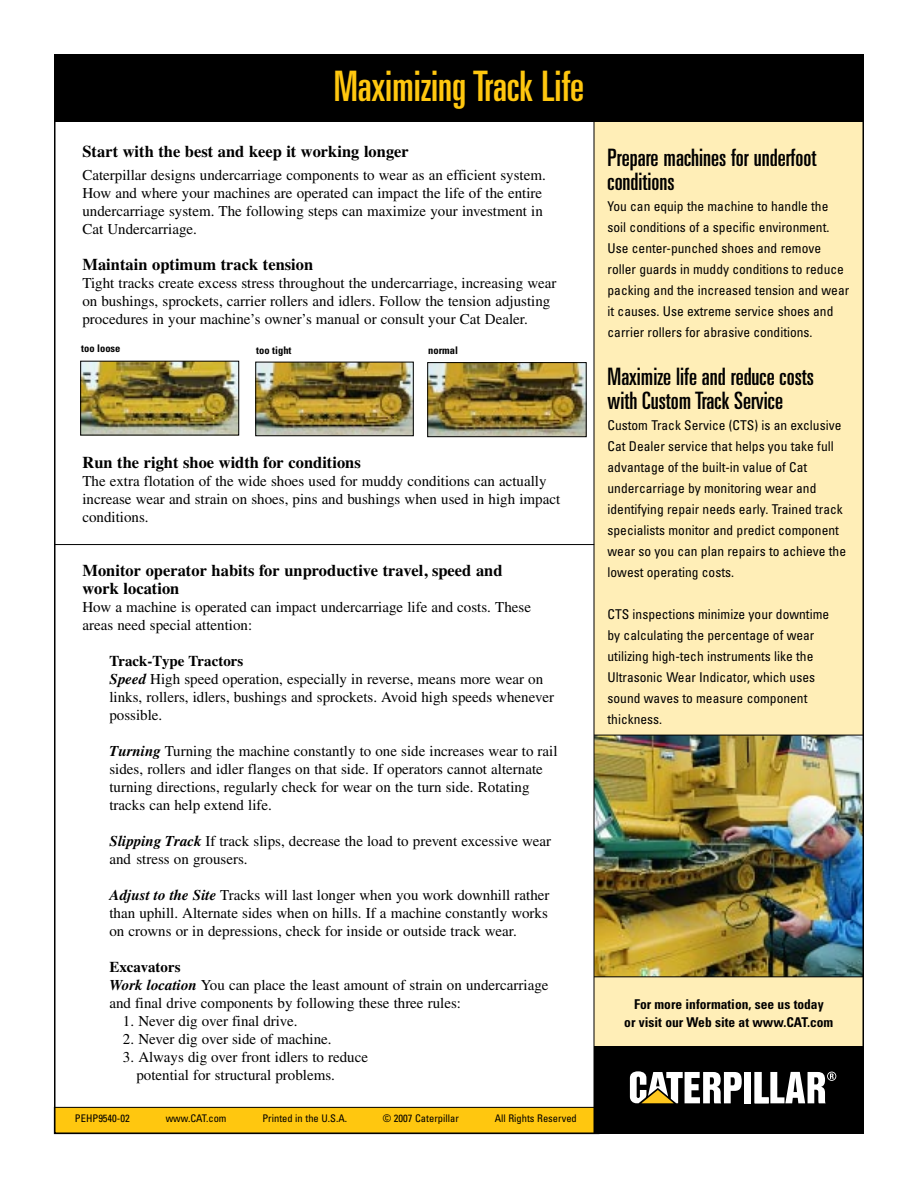
<style>
.page{position:relative;width:918px;height:1188px;background:#fff}
.page>*{position:absolute;margin:0;border:0;box-sizing:border-box;transform-origin:0 0}
.t1{font:ultra-condensed 42px "Univers";color:#ffc70f}
.t2{font:ultra-condensed 24px/24px "Univers";color:#000}
.t3{font:700 16.5px/18px "Times";color:#000}
.t4{font:15px/18px "Times";color:#000}
.t5{font:condensed 13.5px/21px "Univers";color:#000}
.t6{font:700 condensed 13.5px/18px "Univers";color:#000;text-align:center}
.t7{font:condensed 10.5px "Univers";color:#000}
.t8{font:700 condensed 10.5px "Univers";color:#000}
.s1{font-weight:700}
.s2{font-weight:700;font-style:italic}
</style>
<div class="page">
<div style="left:594px;top:117px;width:270px;height:933px;background:#ffeeb7"></div>
<div style="left:54px;top:1107px;width:545px;height:27px;background:#ffc70f"></div>
<div style="left:54px;top:1107px;width:545px;height:27px;border:1px solid #000"></div>
<div style="left:594px;top:1046px;width:270px;height:88px;background:#000"></div>
<div style="left:744px;top:1072px;width:7px;height:31px;background:#fff"></div>
<svg style="left:630px;top:1071px;width:112px;height:32px"></svg>
<svg style="left:755px;top:1072px;width:81px;height:31px"></svg>
<div style="left:54px;top:54px;width:810px;height:67px;background:#000"></div>
<img style="left:595px;top:736px;width:266px;height:240px">
<hr style="left:594px;top:735px;width:270px;height:1px;background:#000">
<hr style="left:594px;top:976px;width:270px;height:1px;background:#000">
<img style="left:82px;top:363px;width:155px;height:70px">
<div style="left:80px;top:361px;width:159px;height:74px;border:1px solid #000"></div>
<img style="left:257px;top:364px;width:155px;height:70px">
<div style="left:255px;top:362px;width:159px;height:74px;border:1px solid #000"></div>
<img style="left:429px;top:364px;width:156px;height:71px">
<div style="left:427px;top:362px;width:160px;height:75px;border:1px solid #000"></div>
<hr style="left:54px;top:544px;width:540px;height:1px;background:#000">
<hr style="left:594px;top:118px;width:1px;height:1016px;background:#000">
<h1 class="t1" style="left:334px;top:71px;width:252px">Maximizing Track Life</h1>
<p class="t3" style="left:82px;top:144px;width:328px">Start with the best and keep it working longer</p>
<p class="t4" style="left:82px;top:168px;width:465px">Caterpillar designs undercarriage components to wear as an efficient system.<br>How and where your machines are operated can impact the life of the entire undercarriage system. The following steps can maximize your investment in Cat Undercarriage.</p>
<p class="t3" style="left:82px;top:257px;width:232px">Maintain optimum track tension</p>
<p class="t4" style="left:82px;top:276px;width:476px">Tight tracks create excess stress throughout the undercarriage, increasing wear on bushings, sprockets, carrier rollers and idlers. Follow the tension adjusting procedures in your machine’s owner’s manual or consult your Cat Dealer.</p>
<p class="t8" style="left:81px;top:345px;width:41px">too loose</p>
<p class="t8" style="left:256px;top:347px;width:37px">too tight</p>
<p class="t8" style="left:428px;top:346px;width:31px">normal</p>
<p class="t3" style="left:82px;top:455px;width:280px">Run the right shoe width for conditions</p>
<p class="t4" style="left:82px;top:474px;width:479px">The extra flotation of the wide shoes used for muddy conditions can actually increase wear and strain on shoes, pins and bushings when used in high impact conditions.</p>
<p class="t3" style="left:82px;top:563px;width:422px">Monitor operator habits for unproductive travel, speed and work location</p>
<p class="t4" style="left:82px;top:600px;width:450px">How a machine is operated can impact undercarriage life and costs. These areas need special attention:</p>
<p class="t4" style="left:109px;top:654px;width:446px"><span class="s1">Track-Type Tractors<br></span><span class="s2">Speed</span> High speed operation, especially in reverse, means more wear on links, rollers, idlers, bushings and sprockets. Avoid high speeds whenever possible.</p>
<p class="t4" style="left:109px;top:744px;width:450px"><span class="s2">Turning</span> Turning the machine constantly to one side increases wear to rail sides, rollers and idler flanges on that side. If operators cannot alternate turning directions, regularly check for wear on the turn side. Rotating tracks can help extend life.</p>
<p class="t4" style="left:109px;top:834px;width:443px"><span class="s2">Slipping Track</span> If track slips, decrease the load to prevent excessive wear and stress on grousers.</p>
<p class="t4" style="left:109px;top:888px;width:442px;text-align:justify"><span class="s2">Adjust to the Site</span> Tracks will last longer when you work downhill rather than uphill. Alternate sides when on hills. If a machine constantly works on crowns or in depressions, check for inside or outside track wear.</p>
<p class="t4" style="left:109px;top:960px;width:441px"><span class="s1">Excavators<br></span><span class="s2">Work location</span> You can place the least amount of strain on undercarriage and final drive components by following these three rules:</p>
<p class="t4" style="left:123px;top:1014px;width:176px">1. Never dig over final drive.</p>
<p class="t4" style="left:123px;top:1032px;width:210px">2. Never dig over side of machine.</p>
<p class="t4" style="left:136px;top:1050px;width:233px;text-indent:-14px">3. Always dig over front idlers to reduce potential for structural problems.</p>
<p class="t7" style="left:75px;top:1114px;width:56px">PEHP9540-02</p>
<p class="t7" style="left:166px;top:1114px;width:62px">www.CAT.com</p>
<p class="t7" style="left:262px;top:1114px;width:86px">Printed in the U.S.A.</p>
<p class="t7" style="left:383px;top:1114px;width:77px">© 2007 Caterpillar</p>
<p class="t7" style="left:495px;top:1114px;width:84px">All Rights Reserved</p>
<h2 class="t2" style="left:608px;top:148px;width:210px">Prepare machines for underfoot conditions</h2>
<p class="t5" style="left:608px;top:197px;width:243px">You can equip the machine to handle the soil conditions of a specific environment.<br>Use center-punched shoes and remove roller guards in muddy conditions to reduce packing and the increased tension and wear it causes. Use extreme service shoes and carrier rollers for abrasive conditions.</p>
<h2 class="t2" style="left:608px;top:367px;width:208px">Maximize life and reduce costs with Custom Track Service</h2>
<p class="t5" style="left:608px;top:416px;width:240px">Custom Track Service (CTS) is an exclusive Cat Dealer service that helps you take full advantage of the built-in value of Cat undercarriage by monitoring wear and identifying repair needs early. Trained track specialists monitor and predict component wear so you can plan repairs to achieve the lowest operating costs.</p>
<p class="t5" style="left:608px;top:605px;width:223px">CTS inspections minimize your downtime by calculating the percentage of wear utilizing high-tech instruments like the Ultrasonic Wear Indicator, which uses sound waves to measure component thickness.</p>
<p class="t6" style="left:624px;top:997px;width:211px">For more information, see us today<br>or visit our Web site at www.CAT.com</p>
</div>
